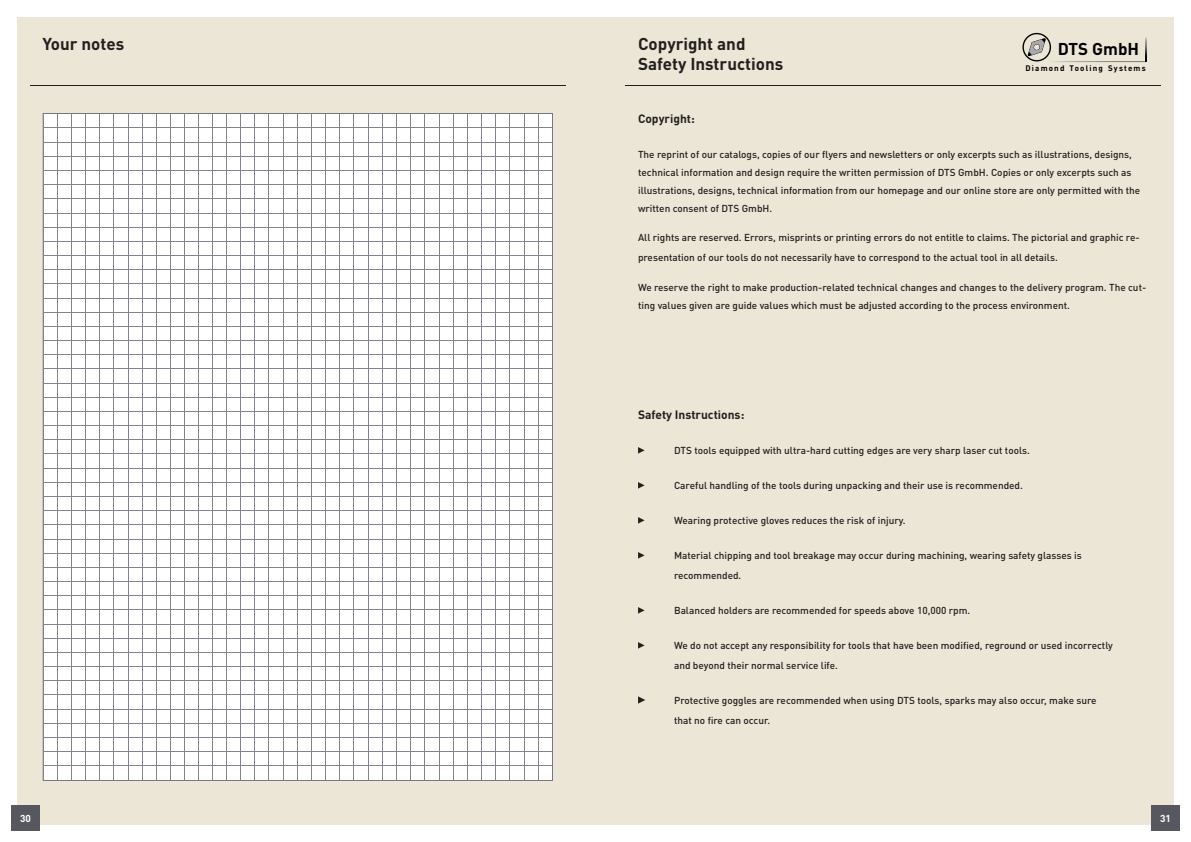
<style>
.page{position:relative;width:1191px;height:842px;background:#fff}
.page>*{position:absolute;margin:0;border:0;box-sizing:border-box;transform-origin:0 0}
.t1{font:700 17px/20.4px "DIN Pro";color:#231f20}
.t2{font:700 16.9px "DIN Pro";color:#000001}
.t3{font:700 12px "DIN Pro";color:#231f20}
.t4{font:500 10px/18px "DIN Pro";color:#231f20}
.t5{font:700 10px "DIN Pro";color:#fff}
.t6{font:700 7.9px "DIN Pro";letter-spacing:.15em;color:#000001}
</style>
<div class="page">
<div style="left:17px;top:17px;width:1157px;height:808px;background:#ece6d6"></div>
<div style="left:1151px;top:805px;width:28px;height:26px;background:#575760"></div>
<div style="left:11px;top:805px;width:29px;height:26px;background:#575760"></div>
<svg style="left:1145px;top:37px;width:1px;height:25px"></svg>
<svg style="left:1022px;top:33px;width:29px;height:28px"></svg>
<hr style="left:30px;top:85px;width:536px;height:1px;background:#231f20">
<hr style="left:625px;top:85px;width:536px;height:1px;background:#231f20">
<svg style="left:43px;top:113px;width:510px;height:667px;background:#cfd0d3"></svg>
<svg style="left:638px;top:447px;width:6px;height:7px"></svg>
<svg style="left:638px;top:482px;width:6px;height:7px"></svg>
<svg style="left:638px;top:517px;width:6px;height:7px"></svg>
<svg style="left:638px;top:552px;width:6px;height:7px"></svg>
<svg style="left:638px;top:607px;width:6px;height:7px"></svg>
<svg style="left:638px;top:642px;width:6px;height:7px"></svg>
<svg style="left:638px;top:696px;width:7px;height:8px"></svg>
<h1 class="t1" style="left:43px;top:33px;width:83px">Your notes</h1>
<h1 class="t1" style="left:638px;top:33px;width:147px">Copyright and<br>Safety Instructions</h1>
<h2 class="t2" style="left:1057px;top:35px;width:83px">DTS GmbH</h2>
<p class="t6" style="left:1025px;top:62px;width:122px">Diamond Tooling Systems</p>
<p class="t3" style="left:638px;top:110px;width:58px">Copyright:</p>
<p class="t4" style="left:638px;top:145px;width:504px">The reprint of our catalogs, copies of our flyers and newsletters or only excerpts such as illustrations, designs, technical information and design require the written permission of DTS GmbH. Copies or only excerpts such as illustrations, designs, technical information from our homepage and our online store are only permitted with the written consent of DTS GmbH.</p>
<p class="t4" style="left:638px;top:227px;width:503px;line-height:20px">All rights are reserved. Errors, misprints or printing errors do not entitle to claims. The pictorial and graphic re&shy;presentation of our tools do not necessarily have to correspond to the actual tool in all details.</p>
<p class="t4" style="left:638px;top:278px;width:510px">We reserve the right to make production-related technical changes and changes to the delivery program. The cut&shy;ting values given are guide values which must be adjusted according to the process environment.</p>
<p class="t3" style="left:638px;top:406px;width:108px">Safety Instructions:</p>
<p class="t4" style="left:674px;top:441px;width:357px">DTS tools equipped with ultra-hard cutting edges are very sharp laser cut tools.</p>
<p class="t4" style="left:674px;top:476px;width:350px">Careful handling of the tools during unpacking and their use is recommended.</p>
<p class="t4" style="left:674px;top:511px;width:233px">Wearing protective gloves reduces the risk of injury.</p>
<p class="t4" style="left:674px;top:545px;width:409px;line-height:20px">Material chipping and tool breakage may occur during machining, wearing safety glasses is recommended.</p>
<p class="t4" style="left:674px;top:601px;width:298px">Balanced holders are recommended for speeds above 10,000 rpm.</p>
<p class="t4" style="left:674px;top:635px;width:440px;line-height:20px">We do not accept any responsibility for tools that have been modified, reground or used incorrectly and beyond their normal service life.</p>
<p class="t4" style="left:674px;top:690px;width:424px;line-height:20px">Protective goggles are recommended when using DTS tools, sparks may also occur, make sure that no fire can occur.</p>
<p class="t5" style="left:20px;top:811px;width:12px">30</p>
<p class="t5" style="left:1160px;top:811px;width:12px">31</p>
</div>
